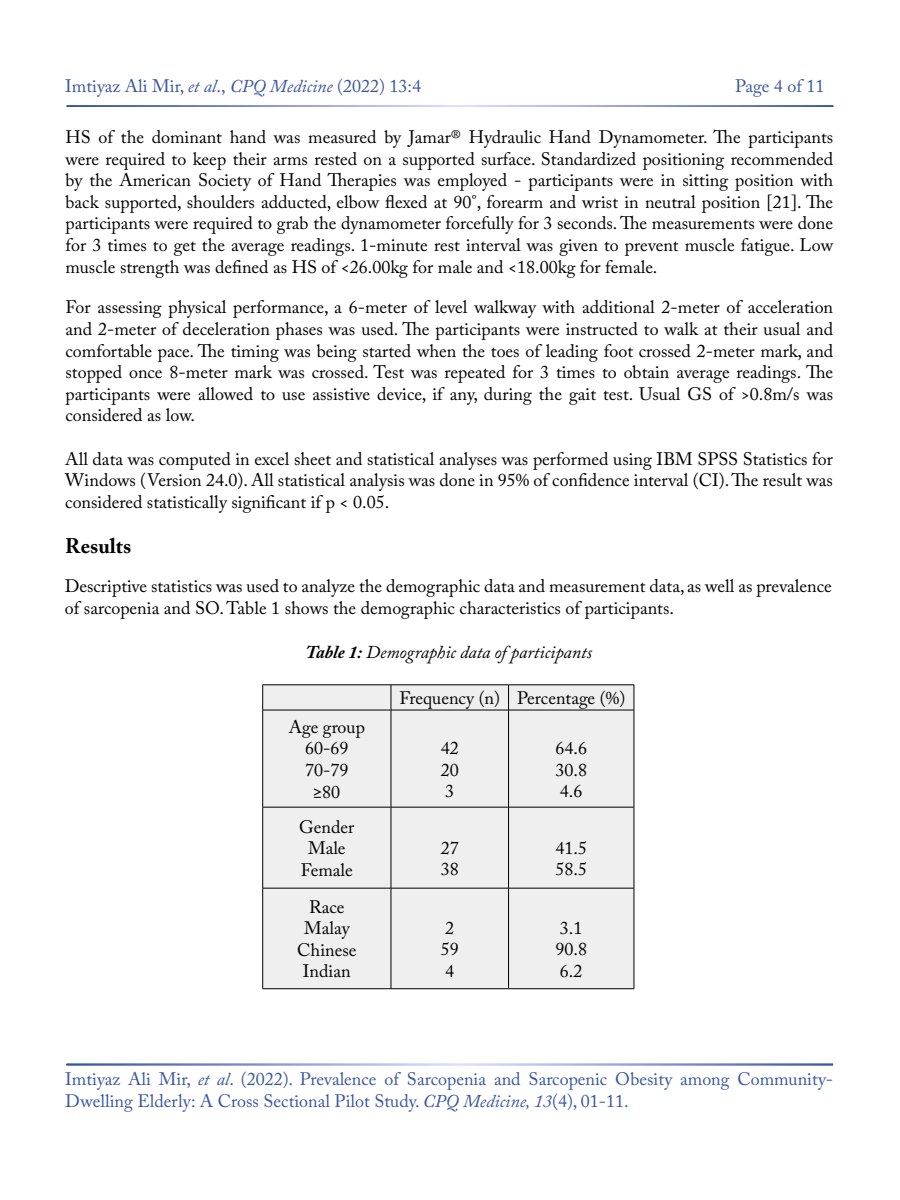
<style>
.page{position:relative;width:900px;height:1200px;background:#fff}
.page>*{position:absolute;margin:0;border:0;box-sizing:border-box;transform-origin:0 0}
.t1{font:700 21px "Adobe Caslon Pro";color:#000}
.t2{font:18px/21.6px "Adobe Caslon Pro";color:#000}
.t3{font:18px/21.6px "Adobe Caslon Pro";color:#3955a0}
.t4{font:italic 18px "Adobe Caslon Pro";color:#000}
.s1{font-style:italic}
.s2{font-weight:700}
</style>
<div class="page">
<div style="left:263px;top:686px;width:371px;height:302px;background:#efeff0"></div>
<hr style="left:263px;top:685px;width:128px;height:1px;background:#000">
<svg style="left:262px;top:685px;width:1px;height:25px"></svg>
<hr style="left:391px;top:685px;width:118px;height:1px;background:#000">
<svg style="left:391px;top:685px;width:1px;height:25px"></svg>
<hr style="left:509px;top:685px;width:125px;height:1px;background:#000">
<svg style="left:508px;top:686px;width:1px;height:24px"></svg>
<svg style="left:634px;top:685px;width:1px;height:25px"></svg>
<hr style="left:263px;top:710px;width:128px;height:1px;background:#000">
<hr style="left:262px;top:710px;width:1px;height:97px;background:#000">
<hr style="left:391px;top:710px;width:118px;height:1px;background:#000">
<hr style="left:391px;top:710px;width:1px;height:97px;background:#000">
<hr style="left:509px;top:710px;width:125px;height:1px;background:#000">
<hr style="left:508px;top:710px;width:1px;height:97px;background:#000">
<hr style="left:634px;top:710px;width:1px;height:97px;background:#000">
<hr style="left:263px;top:807px;width:128px;height:1px;background:#000">
<hr style="left:262px;top:807px;width:1px;height:81px;background:#000">
<hr style="left:391px;top:807px;width:118px;height:1px;background:#000">
<hr style="left:391px;top:807px;width:1px;height:81px;background:#000">
<hr style="left:509px;top:807px;width:125px;height:1px;background:#000">
<hr style="left:508px;top:807px;width:1px;height:81px;background:#000">
<hr style="left:634px;top:807px;width:1px;height:81px;background:#000">
<hr style="left:263px;top:888px;width:128px;height:1px;background:#000">
<hr style="left:262px;top:888px;width:1px;height:101px;background:#000">
<hr style="left:391px;top:888px;width:118px;height:1px;background:#000">
<hr style="left:391px;top:888px;width:1px;height:101px;background:#000">
<hr style="left:509px;top:888px;width:125px;height:1px;background:#000">
<hr style="left:508px;top:888px;width:1px;height:101px;background:#000">
<hr style="left:634px;top:888px;width:1px;height:101px;background:#000">
<hr style="left:263px;top:988px;width:128px;height:1px;background:#000">
<hr style="left:391px;top:988px;width:118px;height:1px;background:#000">
<hr style="left:509px;top:988px;width:125px;height:1px;background:#000">
<p class="t3" style="left:65px;top:75px;width:357px">Imtiyaz Ali Mir, <span class="s1">et al</span>., <span class="s1">CPQ Medicine</span> (2022) 13:4</p>
<p class="t3" style="left:735px;top:75px;width:91px">Page 4 of 11</p>
<p class="t2" style="left:66px;top:126px;width:769px;text-align:justify">HS of the dominant hand was measured by Jamar® Hydraulic Hand Dynamometer. The participants were required to keep their arms rested on a supported surface. Standardized positioning recommended by the American Society of Hand Therapies was employed - participants were in sitting position with back supported, shoulders adducted, elbow flexed at 90°, forearm and wrist in neutral position [21]. The participants were required to grab the dynamometer forcefully for 3 seconds. The measurements were done for 3 times to get the average readings. 1-minute rest interval was given to prevent muscle fatigue. Low muscle strength was defined as HS of &lt;26.00kg for male and &lt;18.00kg for female.</p>
<p class="t2" style="left:66px;top:296px;width:769px;text-align:justify">For assessing physical performance, a 6-meter of level walkway with additional 2-meter of acceleration and 2-meter of deceleration phases was used. The participants were instructed to walk at their usual and comfortable pace. The timing was being started when the toes of leading foot crossed 2-meter mark, and stopped once 8-meter mark was crossed. Test was repeated for 3 times to obtain average readings. The participants were allowed to use assistive device, if any, during the gait test. Usual GS of &gt;0.8m/s was considered as low.</p>
<p class="t2" style="left:65px;top:448px;width:769px;text-align:justify">All data was computed in excel sheet and statistical analyses was performed using IBM SPSS Statistics for Windows (Version 24.0). All statistical analysis was done in 95% of confidence interval (CI). The result was considered statistically significant if p &lt; 0.05.</p>
<p class="t1" style="left:65px;top:533px;width:67px">Results</p>
<p class="t2" style="left:65px;top:575px;width:768px">Descriptive statistics was used to analyze the demographic data and measurement data, as well as prevalence of sarcopenia and SO. Table 1 shows the demographic characteristics of participants.</p>
<p class="t4" style="left:306px;top:641px;width:288px"><span class="s2">Table 1:</span> Demographic data of participants</p>
<p class="t2" style="left:289px;top:716px;width:78px;text-align:center">Age group<br>60-69<br>70-79<br>≥80</p>
<p class="t2" style="left:299px;top:816px;width:57px;text-align:center">Gender<br>Male<br>Female</p>
<p class="t2" style="left:297px;top:896px;width:61px;text-align:center">Race<br>Malay<br>Chinese<br>Indian</p>
<p class="t2" style="left:399px;top:687px;width:227px">Frequency (n) Percentage (%)</p>
<p class="t2" style="left:441px;top:737px;width:19px;text-align:justify">42<br>20<br>3</p>
<p class="t2" style="left:555px;top:737px;width:33px;text-align:justify">64.6<br>30.8<br>4.6</p>
<p class="t2" style="left:441px;top:837px;width:19px">27<br>38</p>
<p class="t2" style="left:555px;top:837px;width:33px">41.5<br>58.5</p>
<p class="t2" style="left:441px;top:917px;width:19px">2<br>59<br>4</p>
<p class="t2" style="left:555px;top:917px;width:33px">3.1<br>90.8<br>6.2</p>
<p class="t3" style="left:65px;top:1068px;width:769px">Imtiyaz Ali Mir, <span class="s1">et al</span>. (2022). Prevalence of Sarcopenia and Sarcopenic Obesity among Community-<br>Dwelling Elderly: A Cross Sectional Pilot Study. <span class="s1">CPQ Medicine, 13</span>(4), 01-11.</p>
</div>
